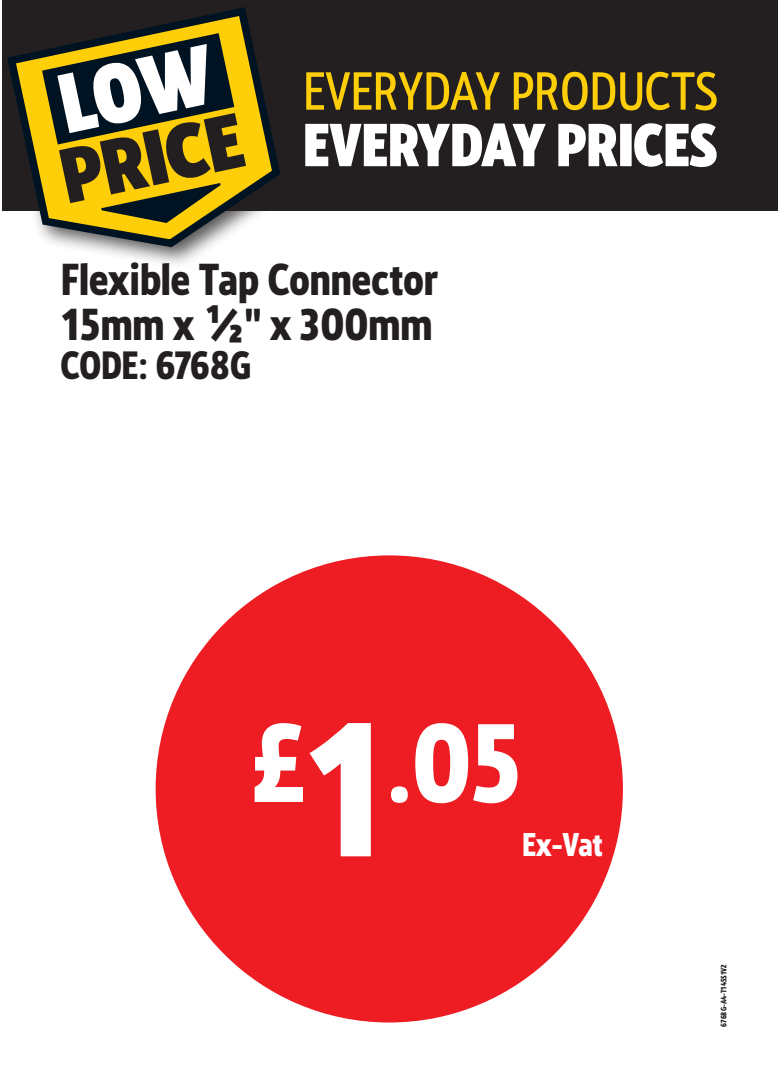
<style>
.page{position:relative;width:780px;height:1088px;background:#fff}
.page>*{position:absolute;margin:0;border:0;box-sizing:border-box;transform-origin:0 0}
.t1{font:700 105.62px "Screwfix";color:#fff}
.t2{font:700 42.5px/45px "Screwfix";color:#231f20}
.t3{font:700 37.5px "Screwfix";color:#231f20}
.t4{font:700 31.25px "Screwfix";color:#fff}
.t5{font:700 7.5px "Screwfix";color:#231f20}
.s1{font-size:181.25px}
</style>
<div class="page">
<div style="left:156px;top:555px;width:467px;height:467px;background:#ee1d23;border-radius:50%"></div>
<div style="left:2px;top:0;width:775px;height:210px;background:#231f20"></div>
<svg style="left:305px;top:123px;width:411px;height:44px"></svg>
<svg style="left:306px;top:72px;width:410px;height:38px"></svg>
<div style="left:0;top:0;width:302px;height:269px;background:#231f20;opacity:.75"></div>
<svg style="left:3px;top:3px;width:281px;height:248px"></svg>
<svg style="left:42px;top:33px;width:204px;height:190px"></svg>
<p class="t2" style="left:61px;top:256px;width:379px">Flexible Tap Connector<br>15mm x ½" x 300mm</p>
<p class="t3" style="left:61px;top:340px;width:192px">CODE: 6768G</p>
<h1 class="t1" style="left:251px;top:692px;width:272px">£<span class="s1">1</span>.05</h1>
<p class="t4" style="left:522px;top:824px;width:82px">Ex-Vat</p>
<p class="t5" style="left:718px;top:1027px;width:64px;rotate:-90deg">6768G-A4-T145S1V2</p>
</div>
